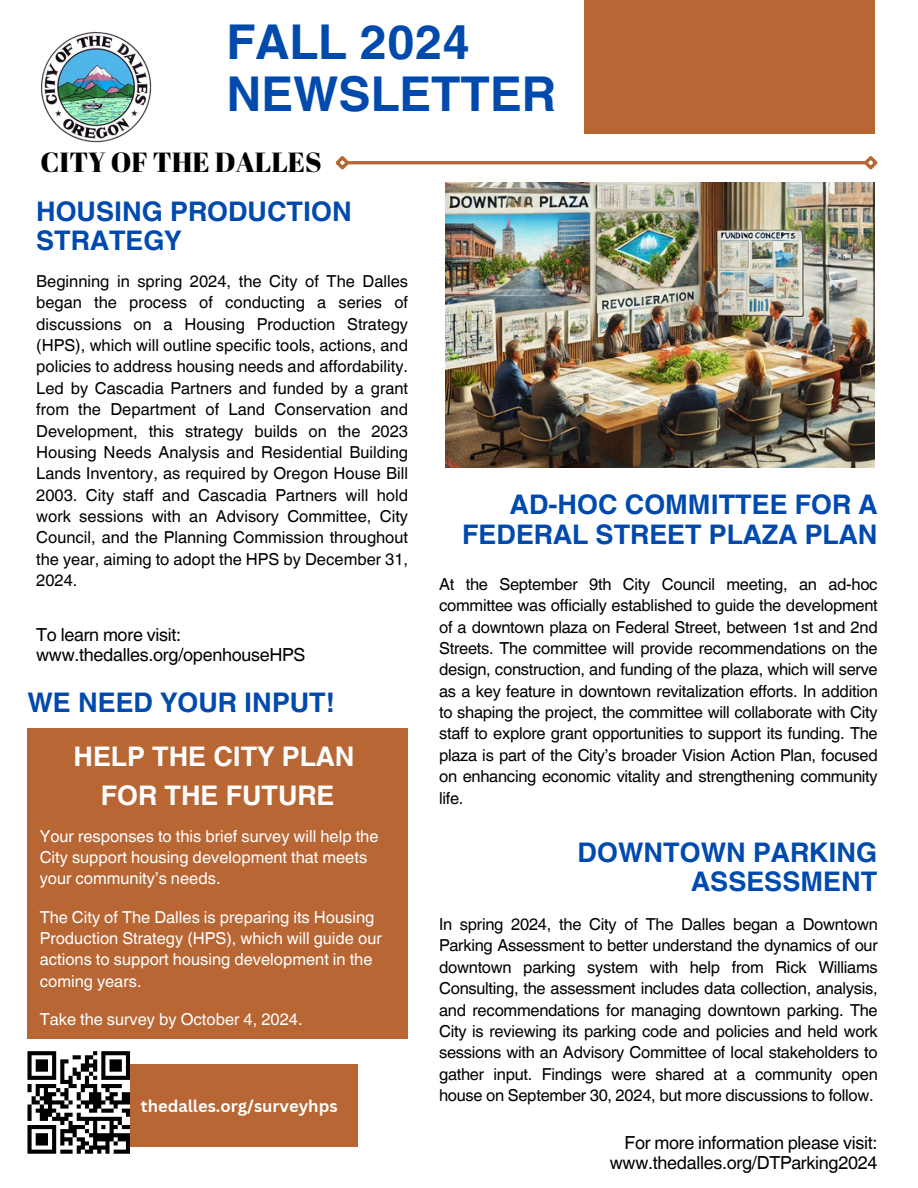
<style>
.page{position:relative;width:918px;height:1188px;background:#fff}
.page>*{position:absolute;margin:0;border:0;box-sizing:border-box;transform-origin:0 0}
.t1{font:700 48px/51.8px "Helvetica World";color:#004aad}
.t2{font:27.6px "Abril Fatface";color:#000}
.t3{font:700 27px/29.2px "Helvetica World";color:#004aad;text-align:right}
.t4{font:700 27px/38.2px "Helvetica World";color:#fff;text-align:center}
.t5{font:18px/20.2px "Helvetica World";letter-spacing:-.015em;color:#000;text-align:right}
.t6{font:16.5px/21.3px "Helvetica World";letter-spacing:-.015em;color:#000;text-align:justify}
.t7{font:16.5px/21.3px "Helvetica World";color:#fff}
.t8{font:700 16.5px "Canva Sans";color:#fff}
</style>
<div class="page">
<div style="left:120px;top:1065px;width:238px;height:82px;background:#b86634"></div>
<div style="left:27px;top:729px;width:381px;height:310px;background:#b86634"></div>
<hr style="left:347px;top:161px;width:520px;height:3px;background:#b86634">
<svg style="left:335px;top:156px;width:17px;height:14px"></svg>
<svg style="left:861px;top:156px;width:17px;height:14px"></svg>
<img style="left:41px;top:31px;width:111px;height:112px">
<div style="left:585px;top:0;width:289px;height:133px;background:#b86634"></div>
<img style="left:446px;top:182px;width:428px;height:286px">
<svg style="left:27px;top:1051px;width:103px;height:103px"></svg>
<svg style="left:114px;top:1150px;width:16px;height:4px"></svg>
<h3 class="t1" style="left:226px;top:12px;width:331px">FALL 2024<br>NEWSLETTER</h3>
<p class="t2" style="left:40px;top:143px;width:283px">CITY OF THE DALLES</p>
<p class="t3" style="left:36px;top:194px;width:317px;text-align:left">HOUSING PRODUCTION<br>STRATEGY</p>
<h2 class="t6" style="left:36px;top:271px;width:373px">Beginning in spring 2024, the City of The Dalles began the process of conducting a series of discussions on a Housing Production Strategy (HPS), which will outline specific tools, actions, and policies to address housing needs and affordability.<br>Led by Cascadia Partners and funded by a grant from the Department of Land Conservation and Development, this strategy builds on the 2023<br>Housing Needs Analysis and Residential Building Lands Inventory, as required by Oregon House Bill 2003. City staff and Cascadia Partners will hold work sessions with an Advisory Committee, City Council, and the Planning Commission throughout the year, aiming to adopt the HPS by December 31, 2024.</h2>
<h2 class="t5" style="left:36px;top:625px;width:146px">To learn more visit:</h2>
<p class="t5" style="left:36px;top:645px;width:271px">www.thedalles.org/openhouseHPS</p>
<h2 class="t3" style="left:27px;top:686px;width:309px">WE NEED YOUR INPUT!</h2>
<h4 class="t4" style="left:73px;top:735px;width:283px">HELP THE CITY PLAN<br>FOR THE FUTURE</h4>
<p class="t7" style="left:40px;top:825px;width:340px">Your responses to this brief survey will help the<br>City support housing development that meets your community’s needs.</p>
<p class="t7" style="left:40px;top:906px;width:344px">The City of The Dalles is preparing its Housing Production Strategy (HPS), which will guide our actions to support housing development in the coming years.</p>
<p class="t7" style="left:40px;top:1009px;width:264px">Take the survey by October 4, 2024.</p>
<p class="t8" style="left:141px;top:1094px;width:198px">thedalles.org/surveyhps</p>
<p class="t3" style="left:462px;top:486px;width:417px;line-height:30.6px">AD-HOC COMMITTEE FOR A<br>FEDERAL STREET PLAZA PLAN</p>
<p class="t6" style="left:439px;top:573px;width:440px">At the September 9th City Council meeting, an ad-hoc committee was officially established to guide the development of a downtown plaza on Federal Street, between 1st and 2nd Streets. The committee will provide recommendations on the design, construction, and funding of the plaza, which will serve as a key feature in downtown revitalization efforts. In addition to shaping the project, the committee will collaborate with City staff to explore grant opportunities to support its funding. The plaza is part of the City’s broader Vision Action Plan, focused on enhancing economic vitality and strengthening community life.</p>
<p class="t3" style="left:578px;top:835px;width:301px">DOWNTOWN PARKING<br>ASSESSMENT</p>
<h2 class="t6" style="left:439px;top:914px;width:440px">In spring 2024, the City of The Dalles began a Downtown Parking Assessment to better understand the dynamics of our downtown parking system with help from Rick Williams Consulting, the assessment includes data collection, analysis, and recommendations for managing downtown parking. The City is reviewing its parking code and policies and held work sessions with an Advisory Committee of local stakeholders to gather input. Findings were shared at a community open house on September 30, 2024, but more discussions to follow.</h2>
<p class="t5" style="left:610px;top:1133px;width:269px">For more information please visit: www.thedalles.org/DTParking2024</p>
</div>
